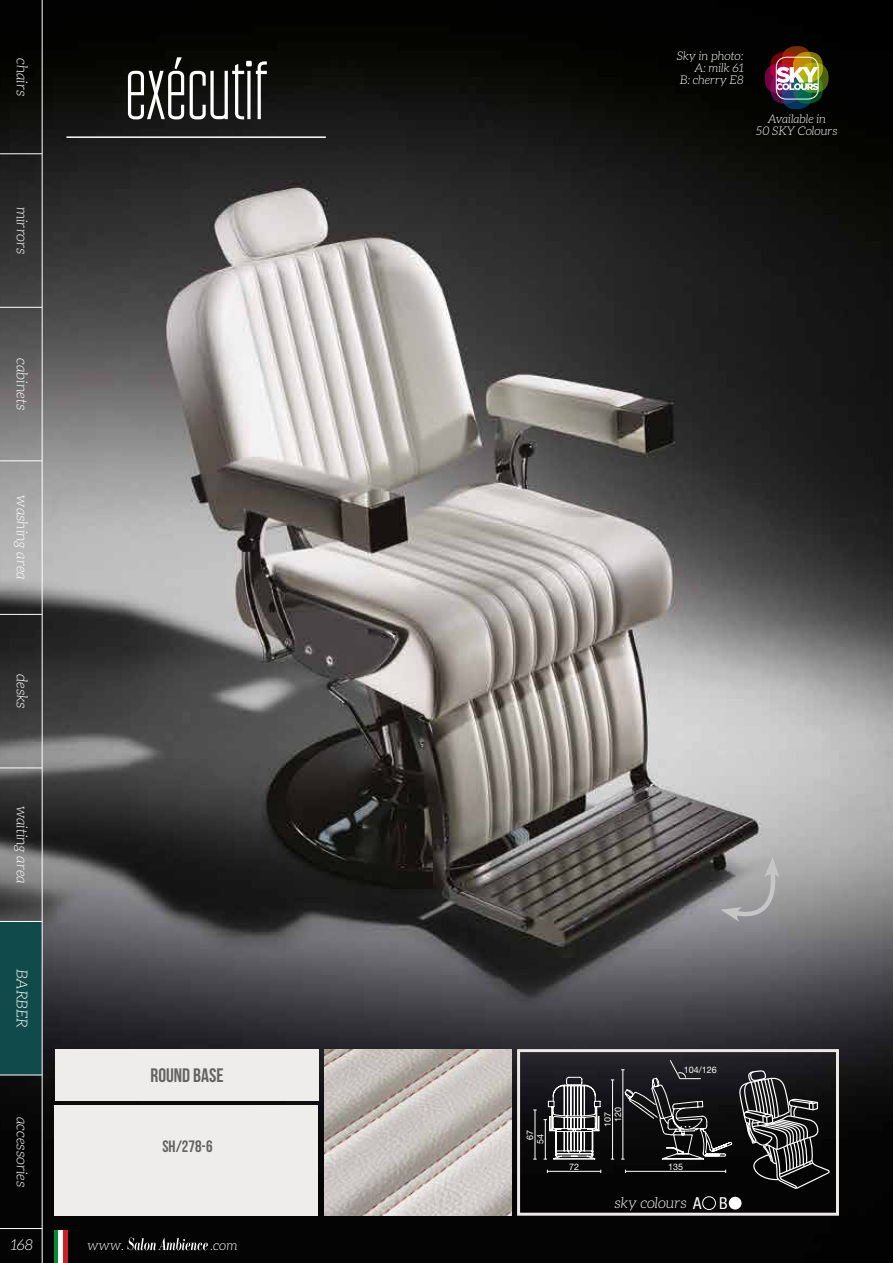
<style>
.page{position:relative;width:893px;height:1263px;background:#fff}
.page>*{position:absolute;margin:0;border:0;box-sizing:border-box;transform-origin:0 0}
.t1{font:70.5px "Ubicada";color:#fff}
.t2{font:700 19.5px "Bebas Neue";color:#646363}
.t3{font:700 16.5px "Bebas Neue";color:#646363}
.t4{font:italic 300 15px "Aleo";color:#fff}
.t5{font:italic 300 13.5px "Aleo";color:#fff}
.t6{font:italic 300 12px/12px "Aleo";color:#fff;text-align:right}
.t7{font:9px "Helvetica Neue LT Std";color:#fff}
.s1{font-family:"Helvetica Neue LT Std";font-weight:400;font-style:normal;font-stretch:condensed;font-size:16.5px}
</style>
<div class="page">
<img style="left:0;top:0;width:893px;height:1263px">
<svg style="left:739px;top:1069px;width:92px;height:121px;background:#373738"></svg>
<hr style="left:535px;top:1110px;width:1px;height:49px;background:#fff">
<hr style="left:547px;top:1171px;width:54px;height:1px;background:#fff">
<hr style="left:625px;top:1171px;width:101px;height:1px;background:#fff">
<hr style="left:66px;top:136px;width:260px;height:2px;background:#fff">
<img style="left:324px;top:1049px;width:188px;height:167px">
<div style="left:517px;top:1049px;width:322px;height:167px;border:3px solid #ece9e9"></div>
<div style="left:702px;top:1196px;width:14px;height:14px;border:1px solid #fff;border-radius:50%"></div>
<div style="left:729px;top:1197px;width:12px;height:12px;background:#fff;border-radius:50%"></div>
<div style="left:55px;top:1049px;width:264px;height:51px;background:#efedec"></div>
<div style="left:55px;top:1106px;width:263px;height:110px;background:#efedec"></div>
<svg style="left:720px;top:857px;width:62px;height:67px;background:#9e9e9f"></svg>
<svg style="left:544px;top:1059px;width:188px;height:101px;background:#39393b"></svg>
<svg style="left:55px;top:1230px;width:4px;height:33px"></svg>
<hr style="left:59px;top:1230px;width:4px;height:33px;background:#fff">
<hr style="left:63px;top:1230px;width:4px;height:33px;background:#cd212b">
<svg style="left:127px;top:1237px;width:81px;height:13px"></svg>
<div style="left:0;top:921px;width:42px;height:154px;background:#104a4b"></div>
<hr style="left:0;top:153px;width:42px;height:1px;background:#fff">
<hr style="left:0;top:307px;width:42px;height:1px;background:#fff">
<hr style="left:0;top:460px;width:42px;height:1px;background:#fff">
<hr style="left:0;top:614px;width:42px;height:1px;background:#fff">
<hr style="left:0;top:767px;width:42px;height:1px;background:#fff">
<hr style="left:0;top:921px;width:42px;height:1px;background:#fff">
<hr style="left:0;top:1074px;width:42px;height:1px;background:#fff">
<hr style="left:0;top:1228px;width:42px;height:1px;background:#fff">
<hr style="left:42px;top:0;width:1px;height:1263px;background:#fff">
<svg style="left:782px;top:46px;width:30px;height:30px"></svg>
<svg style="left:770px;top:52px;width:30px;height:30px"></svg>
<svg style="left:765px;top:63px;width:30px;height:31px"></svg>
<svg style="left:770px;top:74px;width:30px;height:30px"></svg>
<svg style="left:782px;top:79px;width:30px;height:30px"></svg>
<svg style="left:793px;top:74px;width:30px;height:30px"></svg>
<svg style="left:798px;top:63px;width:30px;height:30px"></svg>
<svg style="left:793px;top:52px;width:30px;height:30px"></svg>
<div style="left:776px;top:57px;width:42px;height:42px;border:1px solid #fff;border-radius:10px"></div>
<svg style="left:776px;top:67px;width:42px;height:23px"></svg>
<p class="t4" style="left:30px;top:58px;width:40px;rotate:90deg">chairs</p>
<p class="t4" style="left:30px;top:207px;width:49px;rotate:90deg">mirrors</p>
<p class="t4" style="left:30px;top:358px;width:53px;rotate:90deg">cabinets</p>
<p class="t4" style="left:30px;top:495px;width:86px;rotate:90deg">washing area</p>
<p class="t4" style="left:30px;top:674px;width:36px;rotate:90deg">desks</p>
<p class="t4" style="left:30px;top:806px;width:80px;rotate:90deg">waiting area</p>
<p class="t4" style="left:30px;top:969px;width:61px;rotate:90deg">BARBER</p>
<p class="t4" style="left:30px;top:1117px;width:72px;rotate:90deg">accessories</p>
<h1 class="t1" style="left:125px;top:47px;width:144px">EXÉCUTIF</h1>
<h2 class="t2" style="left:151px;top:1065px;width:74px">ROUND BASE</h2>
<p class="t3" style="left:162px;top:1137px;width:52px">SH/278-6</p>
<p class="t4" style="left:11px;top:1237px;width:24px">168</p>
<p class="t5" style="left:88px;top:1238px;width:38px">www.</p>
<p class="t5" style="left:210px;top:1238px;width:29px">.com</p>
<p class="t6" style="left:677px;top:49px;width:68px">Sky in photo:<br>A: milk 61<br>B: cherry E8</p>
<p class="t6" style="left:756px;top:112px;width:83px;text-align:center">Available in<br>50 SKY Colours</p>
<p class="t7" style="left:525px;top:1139px;width:12px;rotate:-90deg">67</p>
<p class="t7" style="left:535px;top:1144px;width:12px;rotate:-90deg">54</p>
<p class="t7" style="left:613px;top:1122px;width:17px;rotate:-90deg">120</p>
<p class="t7" style="left:602px;top:1127px;width:17px;rotate:-90deg">107</p>
<p class="t7" style="left:684px;top:1065px;width:35px">104/126</p>
<p class="t7" style="left:569px;top:1161px;width:12px">72</p>
<p class="t7" style="left:668px;top:1161px;width:17px">135</p>
<p class="t4" style="left:614px;top:1194px;width:115px">sky colours <span class="s1">A B</span></p>
</div>
